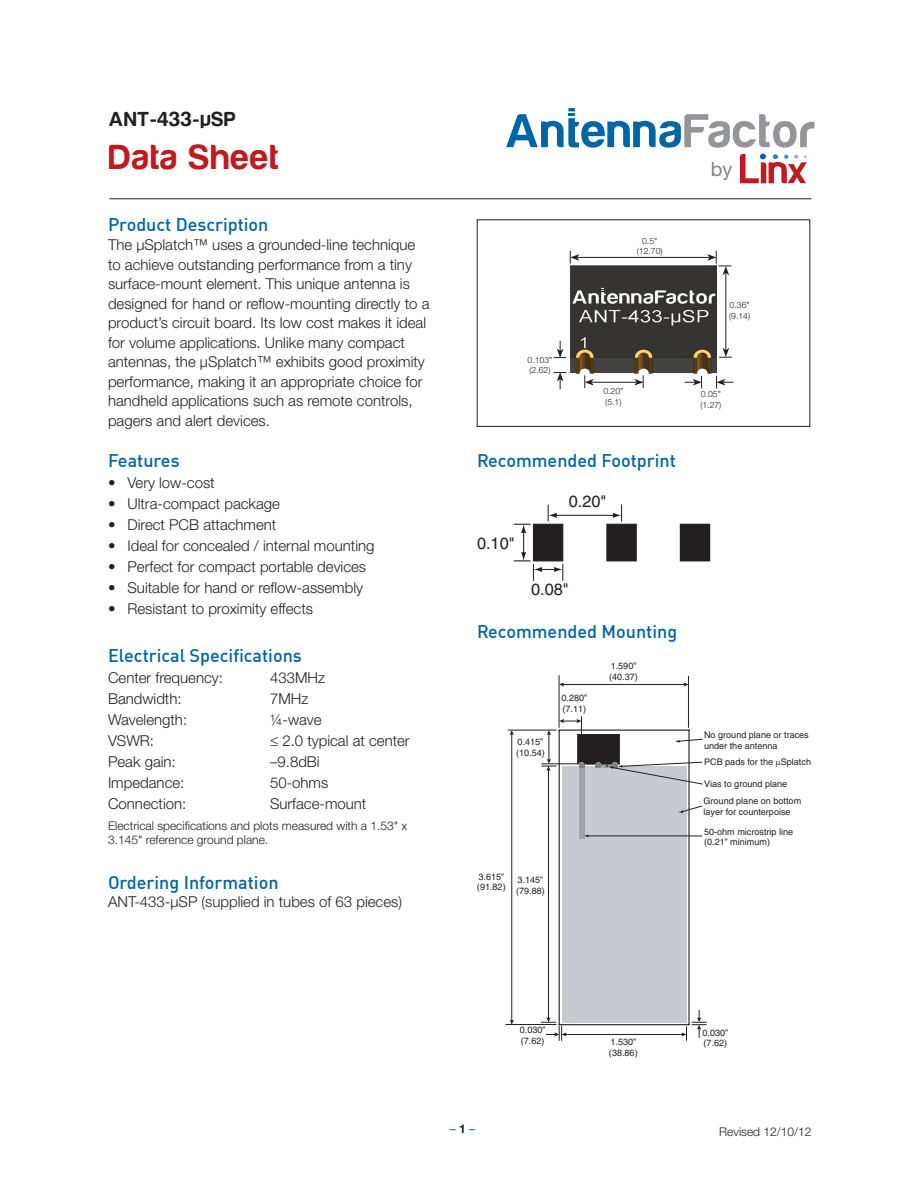
<style>
.page{position:relative;width:918px;height:1188px;background:#fff}
.page>*{position:absolute;margin:0;border:0;box-sizing:border-box;transform-origin:0 0}
.t1{font:36px "Harabara";letter-spacing:.05em;color:#bd1b20}
.t2{font:21px "Harabara";letter-spacing:.05em;color:#231f20}
.t3{font:19.65px "Helvetica Neue";color:#808184}
.Heading_1{font:500 18px "DIN Offc";color:#0065a4}
.t4{font:16.35px "Helvetica";color:#231f20}
.Body{font:300 15px/19.5px "Helvetica Neue";color:#231f20}
.Paragraph_Style_1{font:300 15px "Helvetica Neue";color:#231f20}
.Paragraph_Style_1-2{font:300 12px/14.4px "Helvetica Neue";color:#231f20}
.t5{font:12px "Helvetica Neue";color:#0065a4}
.t6{font:9px/10.8px "Helvetica";color:#231f20}
.t7{font:300 8.7px "Helvetica Neue";color:#231f20}
.s1{font-weight:700;color:#231f20}
</style>
<div class="page">
<hr style="left:110px;top:199px;width:702px;height:1px;background:#231f20">
<svg style="left:740px;top:154px;width:67px;height:29px"></svg>
<svg style="left:506px;top:108px;width:308px;height:40px"></svg>
<div style="left:477px;top:220px;width:333px;height:207px;border:1px solid #231f20"></div>
<div style="left:606px;top:524px;width:31px;height:37px;background:#231f20;border:1px solid #231f20"></div>
<div style="left:680px;top:524px;width:30px;height:37px;background:#231f20"></div>
<hr style="left:555px;top:515px;width:60px;height:1px;background:#231f20">
<svg style="left:514px;top:505px;width:49px;height:76px"></svg>
<svg style="left:613px;top:505px;width:9px;height:17px"></svg>
<img style="left:569px;top:266px;width:148px;height:108px">
<hr style="left:577px;top:257px;width:133px;height:1px;background:#231f20">
<svg style="left:570px;top:251px;width:9px;height:13px"></svg>
<hr style="left:726px;top:273px;width:1px;height:77px;background:#231f20">
<svg style="left:719px;top:348px;width:13px;height:10px"></svg>
<svg style="left:707px;top:251px;width:24px;height:24px"></svg>
<svg style="left:554px;top:341px;width:12px;height:17px"></svg>
<svg style="left:554px;top:372px;width:12px;height:17px"></svg>
<hr style="left:591px;top:382px;width:46px;height:1px;background:#231f20">
<svg style="left:584px;top:375px;width:10px;height:13px"></svg>
<svg style="left:634px;top:375px;width:10px;height:13px"></svg>
<svg style="left:716px;top:376px;width:17px;height:12px"></svg>
<svg style="left:685px;top:376px;width:17px;height:12px"></svg>
<hr style="left:688px;top:730px;width:2px;height:295px;background:#231f20">
<hr style="left:559px;top:730px;width:1px;height:295px;background:#231f20">
<hr style="left:559px;top:1024px;width:130px;height:1px;background:#231f20">
<div style="left:562px;top:766px;width:125px;height:256px;background:#c7cbd1"></div>
<hr style="left:506px;top:1024px;width:50px;height:1px;background:#231f20">
<hr style="left:511px;top:733px;width:1px;height:288px;background:#231f20">
<svg style="left:510px;top:731px;width:4px;height:4px"></svg>
<svg style="left:510px;top:1020px;width:4px;height:4px"></svg>
<hr style="left:565px;top:1034px;width:118px;height:1px;background:#231f20">
<div style="left:579px;top:766px;width:5px;height:72px;background:#9da4ab"></div>
<hr style="left:586px;top:836px;width:116px;height:1px;background:#231f20">
<svg style="left:584px;top:834px;width:5px;height:3px"></svg>
<svg style="left:678px;top:805px;width:25px;height:8px"></svg>
<hr style="left:508px;top:730px;width:48px;height:1px;background:#231f20">
<hr style="left:559px;top:676px;width:1px;height:51px;background:#231f20">
<hr style="left:688px;top:676px;width:1px;height:51px;background:#231f20">
<hr style="left:562px;top:684px;width:123px;height:1px;background:#231f20">
<svg style="left:684px;top:682px;width:4px;height:5px"></svg>
<svg style="left:559px;top:682px;width:5px;height:5px"></svg>
<svg style="left:682px;top:1010px;width:24px;height:31px"></svg>
<hr style="left:548px;top:769px;width:1px;height:250px;background:#231f20">
<svg style="left:542px;top:717px;width:161px;height:68px"></svg>
<svg style="left:541px;top:1017px;width:26px;height:24px"></svg>
<svg style="left:201px;top:115px;width:9px;height:13px"></svg>
<p class="t2" style="left:109px;top:108px;width:128px">ANT-433- SP</p>
<p class="t1" style="left:109px;top:138px;width:171px">Data Sheet</p>
<p class="Heading_1" style="left:108px;top:213px;width:162px">Product Description</p>
<p class="Body" style="left:108px;top:235px;width:323px">The µSplatch™ uses a grounded-line technique to achieve outstanding performance from a tiny surface-mount element. This unique antenna is designed for hand or reflow-mounting directly to a product’s circuit board. Its low cost makes it ideal for volume applications. Unlike many compact antennas, the µSplatch™ exhibits good proximity performance, making it an appropriate choice for handheld applications such as remote controls, pagers and alert devices.</p>
<p class="Heading_1" style="left:108px;top:449px;width:73px">Features</p>
<p class="Paragraph_Style_1" style="left:108px;top:473px;width:108px">• Very low-cost</p>
<p class="Paragraph_Style_1" style="left:108px;top:494px;width:174px">• Ultra-compact package</p>
<p class="Paragraph_Style_1" style="left:108px;top:515px;width:170px">• Direct PCB attachment</p>
<p class="Paragraph_Style_1" style="left:108px;top:536px;width:268px">• Ideal for concealed / internal mounting</p>
<p class="Paragraph_Style_1" style="left:108px;top:557px;width:260px">• Perfect for compact portable devices</p>
<p class="Paragraph_Style_1" style="left:108px;top:578px;width:257px">• Suitable for hand or reflow-assembly</p>
<p class="Paragraph_Style_1" style="left:108px;top:599px;width:207px">• Resistant to proximity effects</p>
<p class="Heading_1" style="left:108px;top:644px;width:195px">Electrical Specifications</p>
<p class="Paragraph_Style_1" style="left:108px;top:669px;width:117px">Center frequency:</p>
<p class="Paragraph_Style_1" style="left:270px;top:669px;width:57px">433MHz</p>
<p class="Paragraph_Style_1" style="left:108px;top:690px;width:75px">Bandwidth:</p>
<p class="Paragraph_Style_1" style="left:270px;top:690px;width:40px">7MHz</p>
<p class="Paragraph_Style_1" style="left:108px;top:711px;width:81px">Wavelength:</p>
<p class="Paragraph_Style_1" style="left:270px;top:711px;width:53px">¼-wave</p>
<p class="Paragraph_Style_1" style="left:108px;top:732px;width:48px">VSWR:</p>
<p class="Paragraph_Style_1" style="left:270px;top:732px;width:141px">≤ 2.0 typical at center</p>
<p class="Paragraph_Style_1" style="left:108px;top:753px;width:69px">Peak gain:</p>
<p class="Paragraph_Style_1" style="left:270px;top:753px;width:51px">–9.8dBi</p>
<p class="Paragraph_Style_1" style="left:108px;top:774px;width:78px">Impedance:</p>
<p class="Paragraph_Style_1" style="left:270px;top:774px;width:60px">50-ohms</p>
<p class="Paragraph_Style_1" style="left:108px;top:795px;width:80px">Connection:</p>
<p class="Paragraph_Style_1" style="left:270px;top:795px;width:98px">Surface-mount</p>
<p class="Paragraph_Style_1-2" style="left:108px;top:818px;width:301px">Electrical specifications and plots measured with a 1.53" x<br>3.145" reference ground plane.</p>
<p class="Heading_1" style="left:108px;top:871px;width:172px">Ordering Information</p>
<p class="Paragraph_Style_1" style="left:108px;top:892px;width:295px">ANT-433-µSP (supplied in tubes of 63 pieces)</p>
<p class="t7" style="left:528px;top:354px;width:26px">0.103"</p>
<p class="t7" style="left:530px;top:365px;width:22px">(2.62)</p>
<p class="t7" style="left:642px;top:235px;width:17px">0.5"</p>
<p class="t7" style="left:637px;top:246px;width:27px">(12.70)</p>
<p class="t7" style="left:603px;top:386px;width:22px">0.20"</p>
<p class="t7" style="left:605px;top:396px;width:18px">(5.1)</p>
<p class="Heading_1" style="left:477px;top:449px;width:200px">Recommended Footprint</p>
<p class="t4" style="left:477px;top:534px;width:39px">0.10"</p>
<p class="t4" style="left:569px;top:491px;width:39px">0.20"</p>
<p class="t4" style="left:531px;top:580px;width:39px">0.08"</p>
<p class="Heading_1" style="left:477px;top:620px;width:202px">Recommended Mounting</p>
<p class="t6" style="left:516px;top:737px;width:30px">0.415” (10.54)</p>
<p class="t6" style="left:562px;top:693px;width:27px">0.280” (7.11)</p>
<p class="t6" style="left:609px;top:661px;width:30px">1.590” (40.37)</p>
<p class="t6" style="left:477px;top:871px;width:30px">3.615” (91.82)</p>
<p class="t6" style="left:516px;top:874px;width:30px">3.145” (79.88)</p>
<p class="t3" style="left:711px;top:157px;width:23px">by</p>
<p class="t7" style="left:730px;top:300px;width:22px">0.36"</p>
<p class="t7" style="left:729px;top:310px;width:22px">(9.14)</p>
<p class="t7" style="left:701px;top:389px;width:22px">0.05"</p>
<p class="t7" style="left:700px;top:399px;width:22px">(1.27)</p>
<p class="t6" style="left:704px;top:729px;width:106px">No ground plane or traces under the antenna</p>
<p class="t6" style="left:704px;top:756px;width:108px">PCB pads for the Splatch</p>
<p class="t6" style="left:704px;top:778px;width:85px">Vias to ground plane</p>
<p class="t6" style="left:704px;top:795px;width:99px">Ground plane on bottom layer for counterpoise</p>
<p class="t6" style="left:704px;top:826px;width:91px">50-ohm microstrip line (0.21” minimum)</p>
<p class="t6" style="left:520px;top:1025px;width:27px">0.030” (7.62)</p>
<p class="t6" style="left:703px;top:1027px;width:27px">0.030” (7.62)</p>
<p class="t6" style="left:609px;top:1036px;width:30px">1.530” (38.86)</p>
<p class="t5" style="left:450px;top:1122px;width:27px">–<span class="s1">1</span>–</p>
<p class="Paragraph_Style_1-2" style="left:719px;top:1125px;width:94px">Revised 12/10/12</p>
</div>
